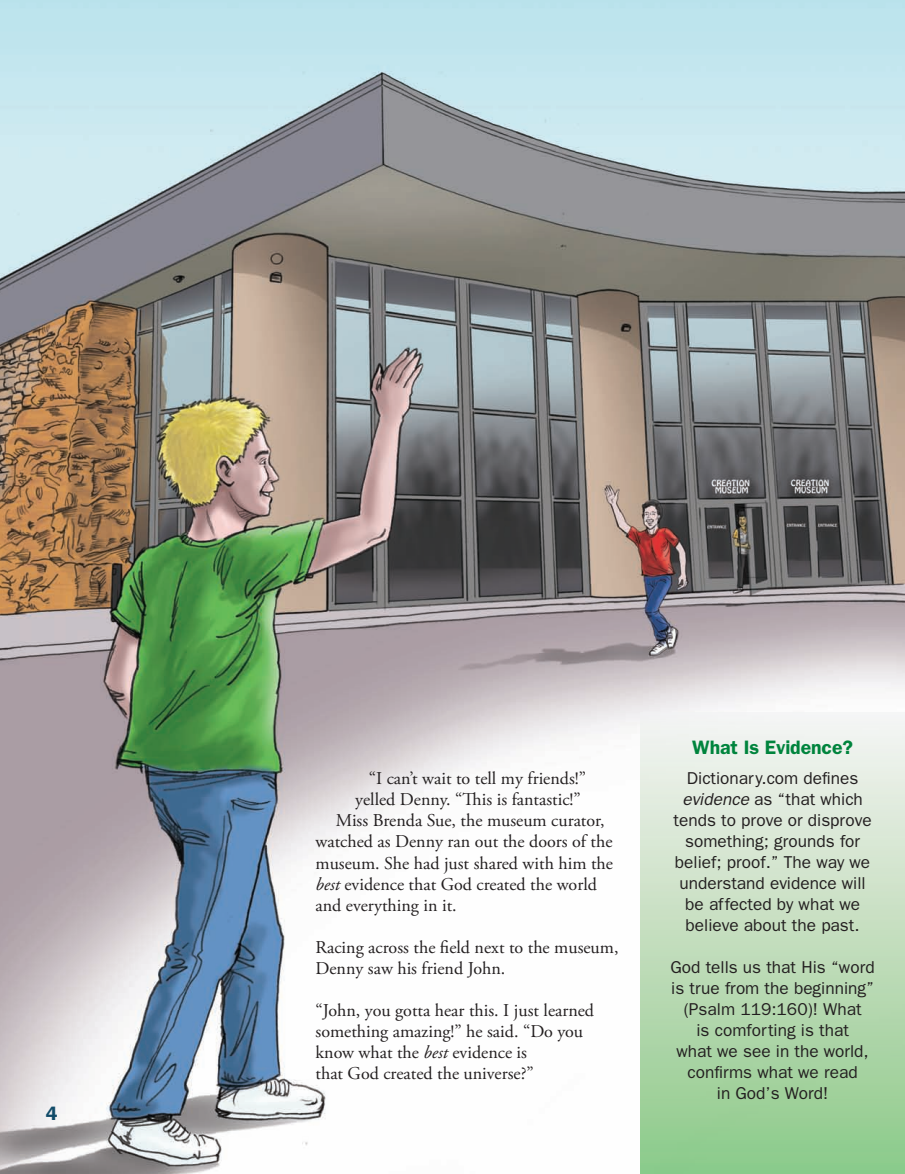
<style>
.page{position:relative;width:905px;height:1174px;background:#fff}
.page>*{position:absolute;margin:0;border:0;box-sizing:border-box;transform-origin:0 0}
.t1{font:600 19.5px "Franklin Gothic";letter-spacing:-.005em;color:#00843d}
.t2{font:600 19.5px "Franklin Gothic";color:#114b69}
.t3{font:18px/21px "Adobe Garamond Pro";color:#231f20}
.t4{font:17.25px/21px "Franklin Gothic";color:#231f20;text-align:center}
.s1{font-style:italic}
</style>
<div class="page">
<img style="left:0;top:0;width:904px;height:1174px">
<div style="left:640px;top:713px;width:264px;height:461px;background:linear-gradient(to bottom,#f6f4f3,#8dc988)"></div>
<p class="t2" style="left:46px;top:1102px;width:13px">4</p>
<p class="t3" style="left:369px;top:769px;width:219px">“I can’t wait to tell my friends!”</p>
<p class="t3" style="left:355px;top:790px;width:227px">yelled Denny. “This is fantastic!”</p>
<p class="t3" style="left:336px;top:811px;width:270px">Miss Brenda Sue, the museum curator,</p>
<p class="t3" style="left:315px;top:832px;width:298px">watched as Denny ran out the doors of the</p>
<p class="t3" style="left:315px;top:853px;width:299px">museum. She had just shared with him the</p>
<p class="t3" style="left:315px;top:874px;width:283px"><span class="s1">best</span> evidence that God created the world</p>
<p class="t3" style="left:315px;top:895px;width:143px">and everything in it.</p>
<p class="t3" style="left:315px;top:937px;width:304px">Racing across the field next to the museum,<br>Denny saw his friend John.</p>
<p class="t3" style="left:315px;top:1000px;width:280px">“John, you gotta hear this. I just learned something amazing!” he said. “Do you know what the <span class="s1">best</span> evidence is<br>that God created the universe?”</p>
<p class="t1" style="left:692px;top:736px;width:162px">What Is Evidence?</p>
<p class="t4" style="left:673px;top:767px;width:199px">Dictionary.com defines <span class="s1">evidence</span> as “that which tends to prove or disprove something; grounds for belief; proof.” The way we understand evidence will be affected by what we believe about the past.</p>
<p class="t4" style="left:670px;top:956px;width:206px">God tells us that His “word is true from the beginning” (Psalm 119:160)! What<br>is comforting is that<br>what we see in the world, confirms what we read<br>in God’s Word!</p>
</div>
